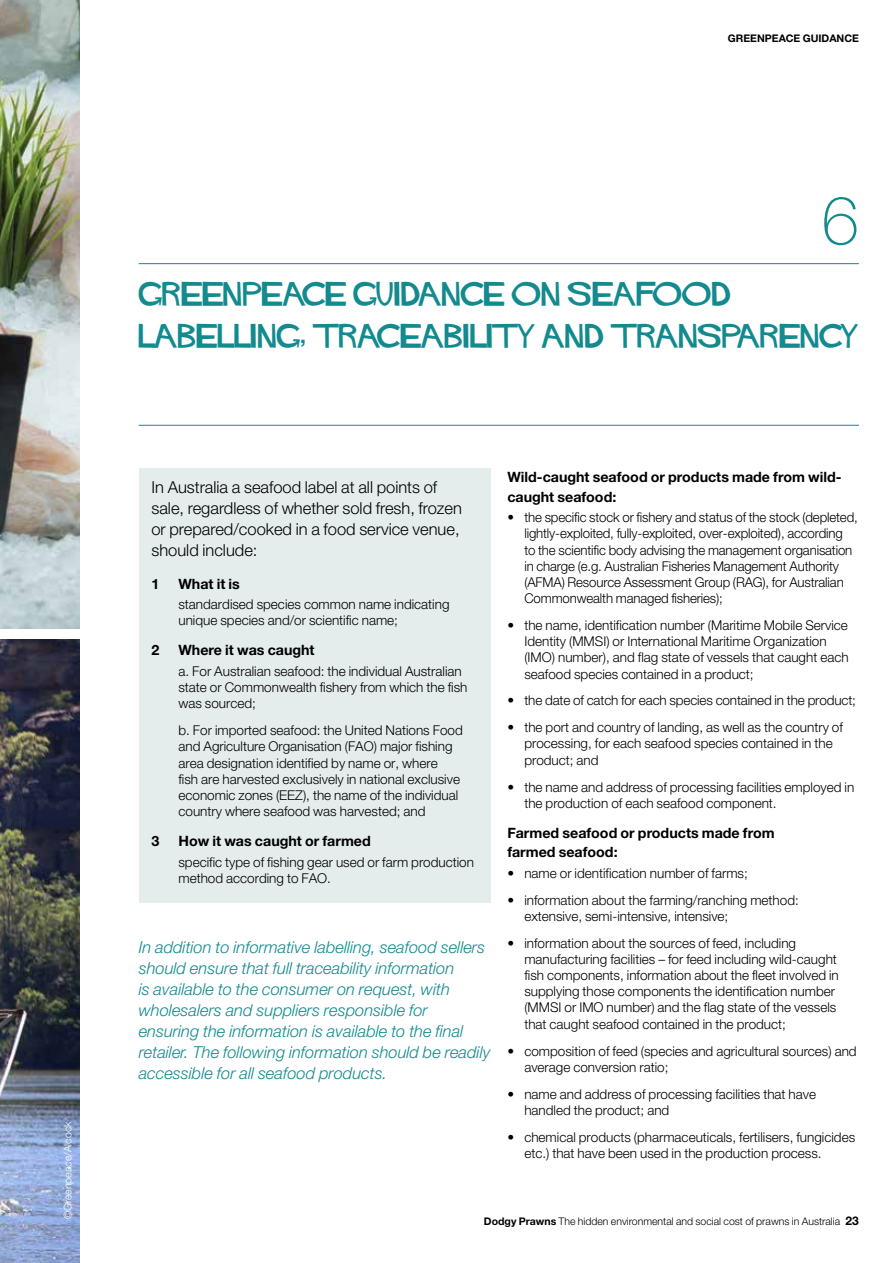
<style>
.page{position:relative;width:893px;height:1263px;background:#fff}
.page>*{position:absolute;margin:0;border:0;box-sizing:border-box;transform-origin:0 0}
.t1{font:100 67.5px "Helvetica Neue LT Std";color:#128a8e}
.t2{font:24px/42px "HITCHCOCK";letter-spacing:.005em;color:#128a8e}
.t3{font:italic 300 16.5px/21px "Helvetica Neue LT Std";color:#128a8e}
.t4{font:300 16.5px/21px "Helvetica Neue LT Std";color:#000}
.t5{font:700 14.25px/19.5px "Helvetica Neue LT Std";color:#000}
.t6{font:300 13.5px/16.2px "Helvetica Neue LT Std";color:#000}
.t7{font:300 10.5px "Helvetica Neue LT Std";color:#000}
.t8{font:300 10.5px "Helvetica Neue LT Std";color:#fff}
.t9{font:700 10.5px "Helvetica Neue LT Std";color:#000}
.s1{font-family:"Helvetica Neue LT Std";font-weight:500}
.s2{font-weight:700}
.s3{font-weight:700;font-size:12px}
</style>
<div class="page">
<img style="left:0;top:639px;width:80px;height:624px">
<img style="left:0;top:0;width:80px;height:628px">
<div style="left:139px;top:469px;width:351px;height:434px;background:#e5ecec"></div>
<hr style="left:139px;top:425px;width:720px;height:1px;background:#128a8e">
<hr style="left:139px;top:263px;width:720px;height:1px;background:#128a8e">
<p class="t8" style="left:61px;top:1219px;width:99px;rotate:-90deg">©Greenpeace/Alcock</p>
<p class="t9" style="left:728px;top:31px;width:133px">GREENPEACE GUIDANCE</p>
<h1 class="t1" style="left:821px;top:182px;width:39px">6</h1>
<h2 class="t2" style="left:139px;top:272px;width:722px">GREENPEACE GUIDANCE ON SEAFOOD<br>LABELLING<span class="s1">,</span> TRACEABILITY AND TRANSPARENCY</h2>
<p class="t4" style="left:151px;top:477px;width:312px">In Australia a seafood label at all points of sale, regardless of whether sold fresh, frozen or prepared/cooked in a food service venue, should include:</p>
<p class="t5" style="left:151px;top:573px;width:9px">1</p>
<p class="t5" style="left:178px;top:573px;width:63px">What it is</p>
<p class="t6" style="left:178px;top:596px;width:273px">standardised species common name indicating unique species and/or scientific name;</p>
<p class="t5" style="left:151px;top:640px;width:9px">2</p>
<p class="t5" style="left:178px;top:640px;width:138px">Where it was caught</p>
<p class="t6" style="left:178px;top:663px;width:290px">a. For Australian seafood: the individual Australian state or Commonwealth fishery from which the fish was sourced;</p>
<p class="t6" style="left:178px;top:722px;width:286px">b. For imported seafood: the United Nations Food and Agriculture Organisation (FAO) major fishing area designation identified by name or, where<br>fish are harvested exclusively in national exclusive economic zones (EEZ), the name of the individual country where seafood was harvested; and</p>
<p class="t5" style="left:151px;top:831px;width:9px">3</p>
<p class="t5" style="left:178px;top:831px;width:194px">How it was caught or farmed</p>
<p class="t6" style="left:178px;top:853px;width:297px">specific type of fishing gear used or farm production method according to FAO.</p>
<p class="t3" style="left:139px;top:936px;width:353px">In addition to informative labelling, seafood sellers should ensure that full traceability information<br>is available to the consumer on request, with wholesalers and suppliers responsible for ensuring the information is available to the final retailer. The following information should be readily accessible for all seafood products.</p>
<p class="t5" style="left:507px;top:467px;width:336px">Wild-caught seafood or products made from wild&shy;caught seafood:</p>
<p class="t6" style="left:524px;top:509px;width:335px;text-indent:-17px">• the specific stock or fishery and status of the stock (depleted, lightly-exploited, fully-exploited, over-exploited), according<br>to the scientific body advising the management organisation in charge (e.g. Australian Fisheries Management Authority (AFMA) Resource Assessment Group (RAG), for Australian Commonwealth managed fisheries);</p>
<p class="t6" style="left:524px;top:617px;width:326px;text-indent:-17px">• the name, identification number (Maritime Mobile Service Identity (MMSI) or International Maritime Organization (IMO) number), and flag state of vessels that caught each seafood species contained in a product;</p>
<p class="t6" style="left:507px;top:692px;width:350px">• the date of catch for each species contained in the product;</p>
<p class="t6" style="left:524px;top:719px;width:320px;text-indent:-17px">• the port and country of landing, as well as the country of processing, for each seafood species contained in the product; and</p>
<p class="t6" style="left:524px;top:778px;width:332px;text-indent:-17px">• the name and address of processing facilities employed in the production of each seafood component.</p>
<p class="t5" style="left:507px;top:823px;width:269px">Farmed seafood or products made from farmed seafood:</p>
<p class="t6" style="left:507px;top:865px;width:242px">• name or identification number of farms;</p>
<p class="t6" style="left:524px;top:891px;width:276px;text-indent:-17px">• information about the farming/ranching method: extensive, semi-intensive, intensive;</p>
<p class="t6" style="left:524px;top:934px;width:316px;text-indent:-17px">• information about the sources of feed, including manufacturing facilities – for feed including wild-caught fish components, information about the fleet involved in supplying those components the identification number (MMSI or IMO number) and the flag state of the vessels that caught seafood contained in the product;</p>
<p class="t6" style="left:524px;top:1042px;width:334px;text-indent:-17px">• composition of feed (species and agricultural sources) and average conversion ratio;</p>
<p class="t6" style="left:524px;top:1085px;width:293px;text-indent:-17px">• name and address of processing facilities that have handled the product; and</p>
<p class="t6" style="left:524px;top:1128px;width:332px;text-indent:-17px">• chemical products (pharmaceuticals, fertilisers, fungicides etc.) that have been used in the production process.</p>
<p class="t7" style="left:484px;top:1214px;width:376px"><span class="s2">Dodgy Prawns</span> The hidden environmental and social cost of prawns in Australia <span class="s3">23</span></p>
</div>
